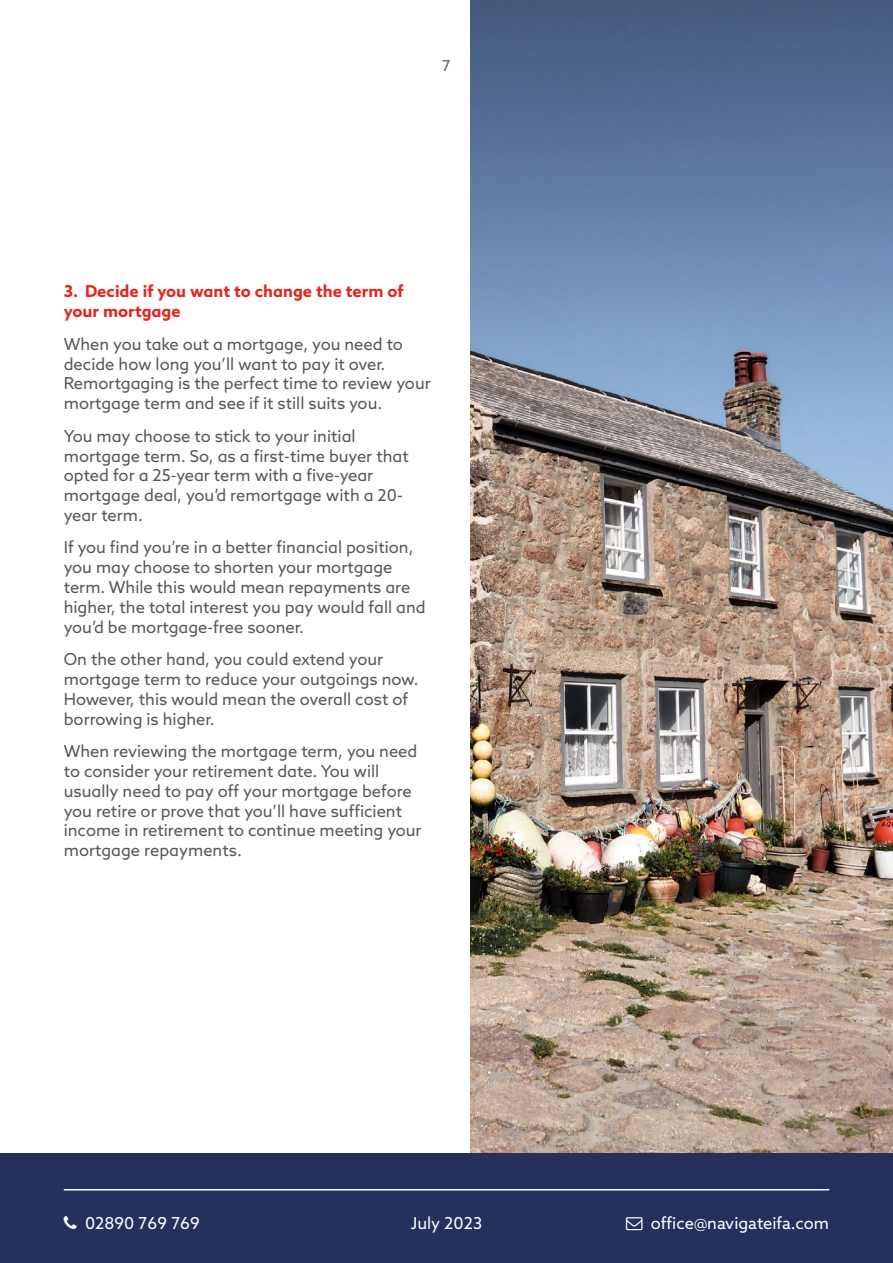
<style>
.page{position:relative;width:893px;height:1263px;background:#fff}
.page>*{position:absolute;margin:0;border:0;box-sizing:border-box;transform-origin:0 0}
.t1{font:16.5px/19.8px "Azo Sans";color:#575756}
.t2{font:700 16.5px/19.8px "Azo Sans";color:#e2271f}
.t3{font:16.5px "Azo Sans";color:#fff}
.t4{font:15px "Azo Sans";color:#575756}
</style>
<div class="page">
<img style="left:471px;top:0;width:422px;height:1153px">
<div style="left:0;top:1153px;width:893px;height:110px;background:#25305d"></div>
<hr style="left:64px;top:1189px;width:765px;height:1px;background:#fff">
<p class="t4" style="left:442px;top:56px;width:10px">7</p>
<p class="t2" style="left:64px;top:281px;width:341px">3. Decide if you want to change the term of your mortgage</p>
<p class="t1" style="left:64px;top:334px;width:369px">When you take out a mortgage, you need to decide how long you’ll want to pay it over.<br>Remortgaging is the perfect time to review your mortgage term and see if it still suits you.</p>
<p class="t1" style="left:64px;top:426px;width:346px">You may choose to stick to your initial mortgage term. So, as a first-time buyer that opted for a 25-year term with a five-year mortgage deal, you’d remortgage with a 20- year term.</p>
<p class="t1" style="left:64px;top:537px;width:363px">If you find you’re in a better financial position, you may choose to shorten your mortgage term. While this would mean repayments are higher, the total interest you pay would fall and you’d be mortgage-free sooner.</p>
<p class="t1" style="left:64px;top:649px;width:356px">On the other hand, you could extend your mortgage term to reduce your outgoings now.<br>However, this would mean the overall cost of borrowing is higher.</p>
<p class="t1" style="left:64px;top:741px;width:359px">When reviewing the mortgage term, you need to consider your retirement date. You will usually need to pay off your mortgage before you retire or prove that you’ll have sufficient income in retirement to continue meeting your mortgage repayments.</p>
<p class="t3" style="left:85px;top:1212px;width:116px">02890 769 769</p>
<p class="t3" style="left:411px;top:1213px;width:73px">July 2023</p>
<p class="t3" style="left:651px;top:1212px;width:180px">office@navigateifa.com</p>
</div>
